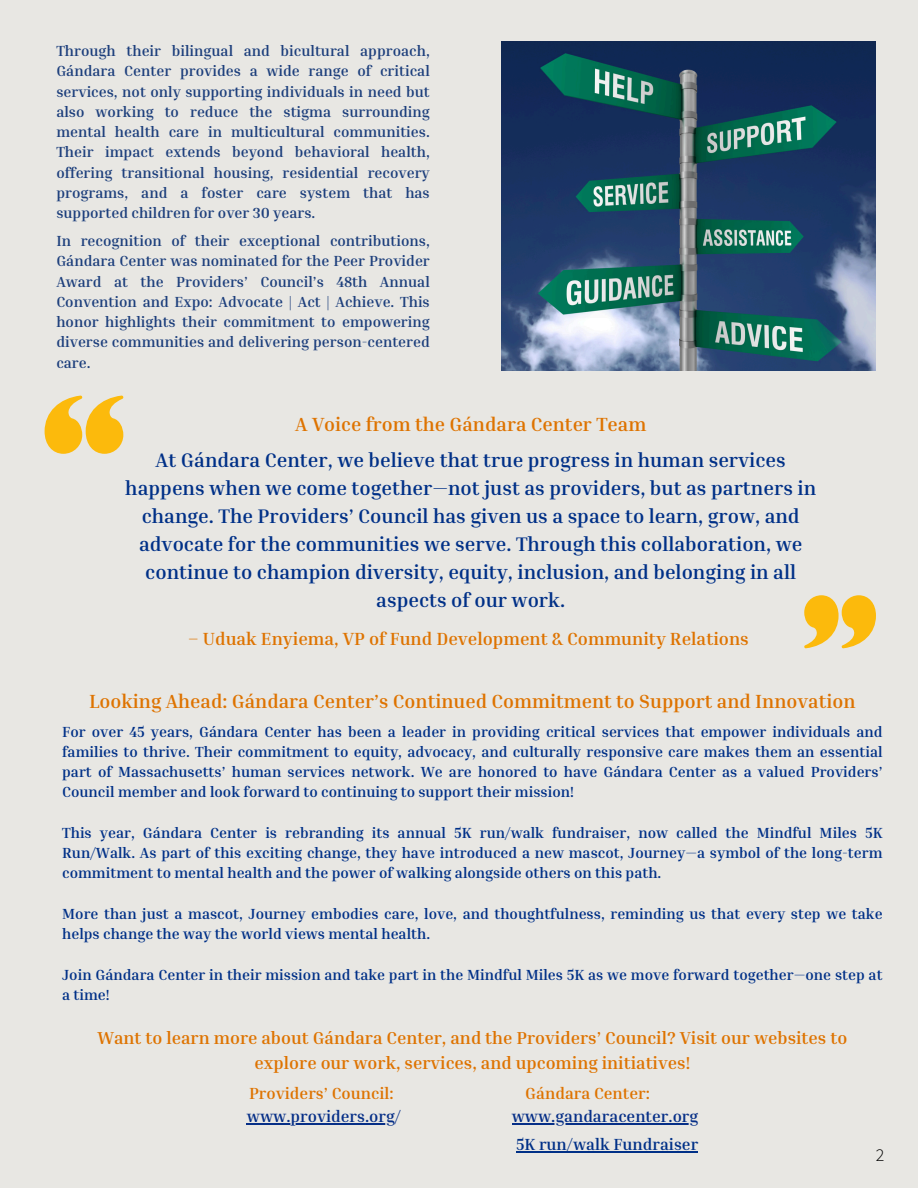
<style>
.page{position:relative;width:918px;height:1188px;background:#e8e7e3}
.page>*{position:absolute;margin:0;border:0;box-sizing:border-box;transform-origin:0 0}
.t1{font:700 20.1px/28.2px "Inria Serif";color:#003087;text-align:center}
.t2{font:700 19.5px "Inria Serif";color:#de7300}
.t3{font:700 18px "Inria Serif";color:#de7300}
.t4{font:300 18px "Source Sans Pro";color:#000}
.t5{font:700 17.7px/24.8px "Inria Serif";color:#de7300;text-align:center}
.t6{font:700 16.5px "Inria Serif";color:#062f87}
.t7{font:700 16.5px "Inria Serif";color:#de7300}
.t8{font:700 16.5px "Inria Serif";color:#003087}
.t9{font:700 15px/20.2px "Inria Serif";color:#003087;text-align:justify}
.t10{font:700 15px/20.2px "Inria Serif";color:#1d3f7c;text-align:justify}
</style>
<div class="page">
<svg style="left:45px;top:396px;width:79px;height:58px"></svg>
<svg style="left:804px;top:595px;width:72px;height:54px"></svg>
<img style="left:502px;top:42px;width:374px;height:329px">
<hr style="left:247px;top:1123px;width:148px;height:2px;background:#062f87">
<hr style="left:512px;top:1123px;width:186px;height:2px;background:#062f87">
<hr style="left:516px;top:1152px;width:107px;height:1px;background:#003087">
<hr style="left:623px;top:1152px;width:75px;height:1px;background:#003087">
<p class="t10" style="left:56px;top:40px;width:375px">Through their bilingual and bicultural approach, Gándara Center provides a wide range of critical services, not only supporting individuals in need but also working to reduce the stigma surrounding mental health care in multicultural communities.<br>Their impact extends beyond behavioral health, offering transitional housing, residential recovery programs, and a foster care system that has supported children for over 30 years.</p>
<p class="t10" style="left:56px;top:230px;width:375px">In recognition of their exceptional contributions, Gándara Center was nominated for the Peer Provider Award at the Providers’ Council’s 48th Annual Convention and Expo: Advocate | Act | Achieve. This honor highlights their commitment to empowering diverse communities and delivering person-centered care.</p>
<p class="t2" style="left:295px;top:412px;width:353px">A Voice from the Gándara Center Team</p>
<h2 class="t1" style="left:125px;top:445px;width:692px">At Gándara Center, we believe that true progress in human services happens when we come together—not just as providers, but as partners in change. The Providers’ Council has given us a space to learn, grow, and advocate for the communities we serve. Through this collaboration, we continue to champion diversity, equity, inclusion, and belonging in all aspects of our work.</h2>
<h2 class="t3" style="left:188px;top:627px;width:562px">– Uduak Enyiema, VP of Fund Development &amp; Community Relations</h2>
<p class="t2" style="left:89px;top:689px;width:768px">Looking Ahead: Gándara Center’s Continued Commitment to Support and Innovation</p>
<h1 class="t9" style="left:62px;top:721px;width:822px">For over 45 years, Gándara Center has been a leader in providing critical services that empower individuals and families to thrive. Their commitment to equity, advocacy, and culturally responsive care makes them an essential part of Massachusetts’ human services network. We are honored to have Gándara Center as a valued Providers’ Council member and look forward to continuing to support their mission!</h1>
<p class="t9" style="left:62px;top:822px;width:822px">This year, Gándara Center is rebranding its annual 5K run/walk fundraiser, now called the Mindful Miles 5K Run/Walk. As part of this exciting change, they have introduced a new mascot, Journey—a symbol of the long-term commitment to mental health and the power of walking alongside others on this path.</p>
<h2 class="t9" style="left:62px;top:903px;width:822px">More than just a mascot, Journey embodies care, love, and thoughtfulness, reminding us that every step we take helps change the way the world views mental health.</h2>
<h1 class="t9" style="left:62px;top:964px;width:822px">Join Gándara Center in their mission and take part in the Mindful Miles 5K as we move forward together—one step at a time!</h1>
<p class="t5" style="left:97px;top:1025px;width:751px">Want to learn more about Gándara Center, and the Providers’ Council? Visit our websites to explore our work, services, and upcoming initiatives!</p>
<p class="t6" style="left:247px;top:1106px;width:156px">www.providers.org/</p>
<p class="t7" style="left:249px;top:1083px;width:146px">Providers’ Council:</p>
<h2 class="t7" style="left:525px;top:1083px;width:126px">Gándara Center:</h2>
<h2 class="t6" style="left:512px;top:1106px;width:188px">www.gandaracenter.org</h2>
<h2 class="t8" style="left:516px;top:1134px;width:184px">5K run/walk Fundraiser</h2>
<p class="t4" style="left:876px;top:1143px;width:10px">2</p>
</div>
